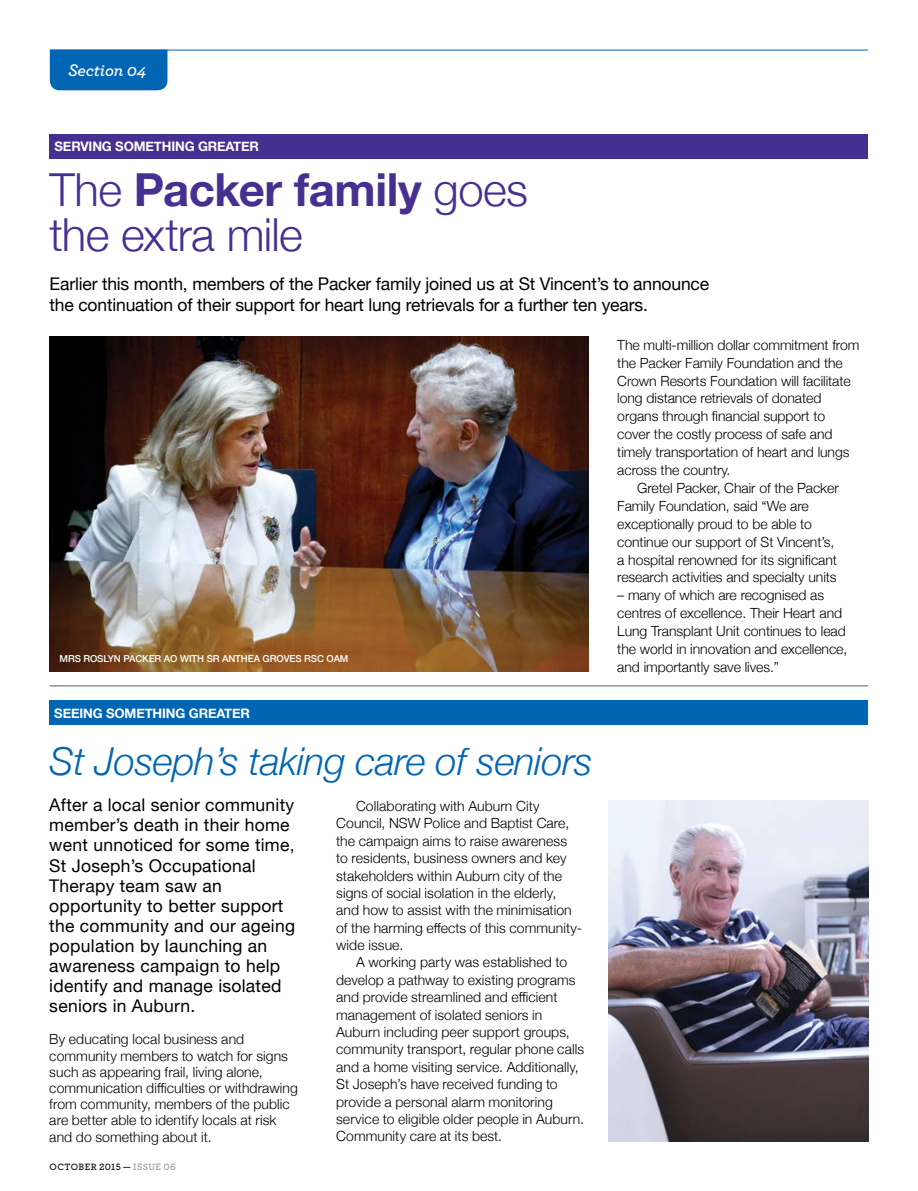
<style>
.page{position:relative;width:918px;height:1191px;background:#fff}
.page>*{position:absolute;margin:0;border:0;box-sizing:border-box;transform-origin:0 0}
.t1{font:300 45.5px/45.5px "Helvetica Neue";letter-spacing:-.015em;color:#472f92}
.t2{font:italic 300 38.5px "Helvetica Neue";letter-spacing:-.01em;color:#0066b3}
.t3{font:17.5px/20.1px "Helvetica Neue";letter-spacing:.015em;color:#000}
.t4{font:17.5px/21px "Helvetica Neue";letter-spacing:-.01em;color:#000}
.t5{font:italic 600 17.5px "Archer";letter-spacing:-.01em;color:#fff}
.t6{font:300 14px/17.3px "Helvetica Neue";letter-spacing:-.005em;color:#000}
.t7{font:700 13.12px "Helvetica Neue";letter-spacing:-.01em;color:#fff}
.t8{font:500 9.62px "Helvetica Neue";letter-spacing:-.01em;color:#fff}
.t9{font:600 9.62px "Archer";letter-spacing:.04em;color:#000}
.s1{font-weight:700}
.s2{color:#939598}
</style>
<div class="page">
<div style="left:50px;top:51px;width:117px;height:39px;background:#0066b3"></div>
<hr style="left:50px;top:50px;width:818px;height:1px;background:#0066b3">
<div style="left:50px;top:134px;width:818px;height:25px;background:#472f92"></div>
<img style="left:50px;top:336px;width:539px;height:336px">
<div style="left:49px;top:700px;width:819px;height:25px;background:#0066b3"></div>
<img style="left:609px;top:801px;width:259px;height:340px">
<hr style="left:50px;top:685px;width:818px;height:1px;background:#58595b">
<p class="t5" style="left:68px;top:57px;width:80px">Section 04</p>
<p class="t7" style="left:55px;top:136px;width:206px">SERVING SOMETHING GREATER</p>
<h1 class="t1" style="left:50px;top:164px;width:480px">The <span class="s1">Packer family</span> goes the extra mile</h1>
<p class="t4" style="left:50px;top:275px;width:661px">Earlier this month, members of the Packer family joined us at St Vincent’s to announce the continuation of their support for heart lung retrievals for a further ten years.</p>
<p class="t8" style="left:60px;top:650px;width:290px">MRS ROSLYN PACKER AO WITH SR ANTHEA GROVES RSC OAM</p>
<p class="t7" style="left:54px;top:702px;width:197px">SEEING SOMETHING GREATER</p>
<h2 class="t2" style="left:50px;top:731px;width:544px">St Joseph’s taking care of seniors</h2>
<p class="t3" style="left:49px;top:796px;width:247px">After a local senior community member’s death in their home went unnoticed for some time,<br>St Joseph’s Occupational<br>Therapy team saw an opportunity to better support the community and our ageing population by launching an awareness campaign to help identify and manage isolated seniors in Auburn.</p>
<p class="t6" style="left:49px;top:1030px;width:250px;line-height:16.1px">By educating local business and community members to watch for signs such as appearing frail, living alone, communication difficulties or withdrawing from community, members of the public are better able to identify locals at risk and do something about it.</p>
<p class="t9" style="left:50px;top:1159px;width:128px">OCTOBER 2015 — <span class="s2">ISSUE 06</span></p>
<p class="t6" style="left:336px;top:796px;width:247px;text-indent:20px">Collaborating with Auburn City Council, NSW Police and Baptist Care, the campaign aims to raise awareness to residents, business owners and key stakeholders within Auburn city of the signs of social isolation in the elderly, and how to assist with the minimisation of the harming effects of this community&shy;wide issue.</p>
<p class="t6" style="left:336px;top:953px;width:249px;text-indent:20px">A working party was established to develop a pathway to existing programs and provide streamlined and efficient management of isolated seniors in Auburn including peer support groups, community transport, regular phone calls and a home visiting service. Additionally, St Joseph’s have received funding to provide a personal alarm monitoring service to eligible older people in Auburn.<br>Community care at its best.</p>
<p class="t6" style="left:617px;top:335px;width:244px;line-height:17.8px">The multi-million dollar commitment from the Packer Family Foundation and the Crown Resorts Foundation will facilitate long distance retrievals of donated organs through financial support to cover the costly process of safe and timely transportation of heart and lungs across the country.</p>
<p class="t6" style="left:617px;top:478px;width:223px;line-height:17.8px;text-indent:20px">Gretel Packer, Chair of the Packer Family Foundation, said “We are exceptionally proud to be able to continue our support of St Vincent’s, a hospital renowned for its significant research activities and specialty units</p>
<p class="t6" style="left:617px;top:585px;width:231px;line-height:17.8px">– many of which are recognised as centres of excellence. Their Heart and Lung Transplant Unit continues to lead the world in innovation and excellence, and importantly save lives.”</p>
</div>
